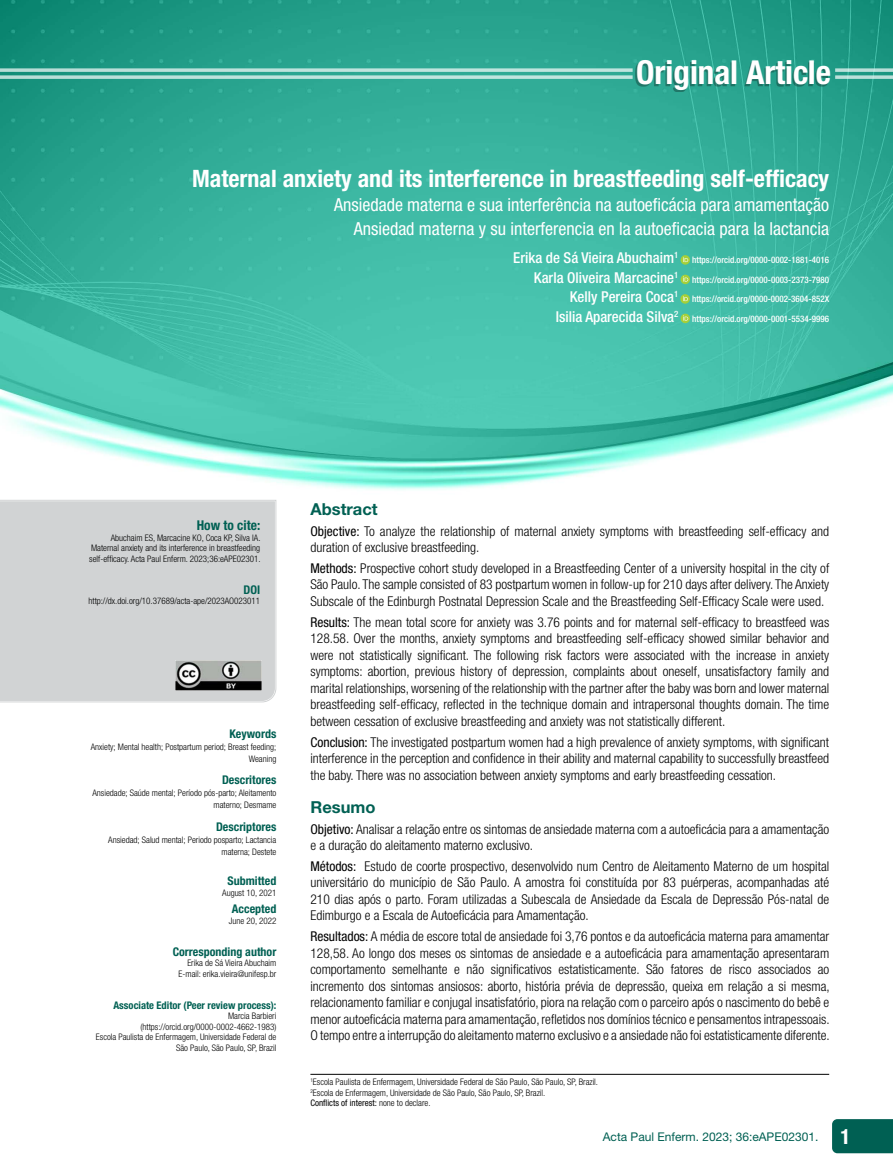
<style>
.page{position:relative;width:893px;height:1170px;background:#fff}
.page>*{position:absolute;margin:0;border:0;box-sizing:border-box;transform-origin:0 0}
.t1{font:700 condensed 33px "Helvetica Neue LT Std";color:#fff}
.t2{font:700 condensed 24px "Helvetica Neue LT Std";color:#fff}
.t3{font:condensed 18px/24px "Helvetica Neue LT Std";color:#fff;text-align:right}
.t4{font:700 16.5px "Helvetica Neue LT Std";color:#006053}
.t5{font:500 condensed 15px "Helvetica Neue LT Std";color:#fff}
.t6{font:300 condensed 13.5px/16.5px "Helvetica Neue LT Std";color:#000;text-align:justify}
.t7{font:700 condensed 13.5px "Helvetica Neue LT Std";color:#006053}
.t8{font:700 condensed 12px "Helvetica Neue LT Std";color:#006053}
.t9{font:12px "Helvetica Neue LT Std";color:#006053}
.t10{font:700 condensed 10.5px "Helvetica Neue LT Std";color:#006053}
.t11{font:300 condensed 9px/10.5px "Helvetica Neue LT Std";color:#000;text-align:right}
.t12{font:500 condensed 9px "Helvetica Neue LT Std";color:#fff}
.s1{font-weight:400}
.s2{font-weight:700;font-stretch:condensed;font-size:21px;color:#fff}
</style>
<div class="page">
<div style="left:832px;top:1119px;width:61px;height:34px;background:#006053"></div>
<img style="left:0;top:0;width:893px;height:490px">
<svg style="left:835px;top:75px;width:58px;height:4px"></svg>
<svg style="left:835px;top:68px;width:58px;height:4px"></svg>
<svg style="left:0;top:500px;width:277px;height:203px;background:#e1e3e3"></svg>
<div style="left:0;top:501px;width:275px;height:199px;background:#d1d3d4"></div>
<img style="left:175px;top:660px;width:86px;height:30px">
<svg style="left:680px;top:255px;width:10px;height:10px"></svg>
<svg style="left:683px;top:257px;width:5px;height:5px"></svg>
<svg style="left:680px;top:275px;width:10px;height:9px"></svg>
<svg style="left:683px;top:276px;width:5px;height:5px"></svg>
<svg style="left:680px;top:294px;width:10px;height:10px"></svg>
<svg style="left:683px;top:296px;width:5px;height:5px"></svg>
<svg style="left:680px;top:314px;width:10px;height:9px"></svg>
<svg style="left:683px;top:315px;width:5px;height:5px"></svg>
<hr style="left:310px;top:1073px;width:519px;height:1px;background:#000">
<div style="left:635px;top:62px;width:193px;height:30px;background:#000;opacity:.3"></div>
<svg style="left:0;top:75px;width:633px;height:4px;background:#aadad2"></svg>
<svg style="left:0;top:68px;width:633px;height:4px;background:#aadad1"></svg>
<h1 class="t1" style="left:636px;top:52px;width:196px">Original Article</h1>
<h2 class="t2" style="left:192px;top:164px;width:639px">Maternal anxiety and its interference in breastfeeding self-efficacy</h2>
<h3 class="t3" style="left:334px;top:193px;width:497px">Ansiedade materna e sua interferência na autoeficácia para amamentação<br>Ansiedad materna y su interferencia en la autoeficacia para la lactancia</h3>
<p class="t5" style="left:513px;top:249px;width:167px">Erika de Sá Vieira Abuchaim<sup>1</sup></p>
<p class="t12" style="left:692px;top:254px;width:138px">https://orcid.org/0000-0002-1881-4016</p>
<p class="t5" style="left:534px;top:268px;width:146px">Karla Oliveira Marcacine<sup>1</sup></p>
<p class="t12" style="left:692px;top:274px;width:138px">https://orcid.org/0000-0003-2373-7980</p>
<p class="t5" style="left:570px;top:288px;width:110px">Kelly Pereira Coca<sup>1</sup></p>
<p class="t12" style="left:692px;top:293px;width:139px">https://orcid.org/0000-0002-3604-852X</p>
<p class="t5" style="left:556px;top:307px;width:124px">Isilia Aparecida Silva<sup>2</sup></p>
<p class="t12" style="left:692px;top:313px;width:138px">https://orcid.org/0000-0001-5534-9996</p>
<p class="t7" style="left:197px;top:517px;width:65px">How to cite:</p>
<p class="t11" style="left:89px;top:532px;width:173px;text-align:justify;text-indent:21px">Abuchaim ES, Marcacine KO, Coca KP, Silva IA.<br>Maternal anxiety and its interference in breastfeeding self-efficacy. Acta Paul Enferm. 2023;36:eAPE02301.</p>
<p class="t8" style="left:244px;top:582px;width:18px">DOI</p>
<p class="t11" style="left:88px;top:596px;width:173px">http://dx.doi.org/10.37689/acta-ape/2023AO023011</p>
<p class="t8" style="left:230px;top:726px;width:48px">Keywords</p>
<p class="t11" style="left:91px;top:740px;width:187px;line-height:12px">Anxiety; Mental health; Postpartum period; Breast feeding;<br>Weaning</p>
<p class="t8" style="left:222px;top:772px;width:56px">Descritores</p>
<p class="t11" style="left:92px;top:787px;width:186px;line-height:12px">Ansiedade; Saúde mental; Período pós-parto; Aleitamento materno; Desmame</p>
<p class="t8" style="left:216px;top:819px;width:62px">Descriptores</p>
<p class="t11" style="left:108px;top:833px;width:170px;line-height:12px">Ansiedad; Salud mental; Periodo posparto; Lactancia materna; Destete</p>
<p class="t8" style="left:228px;top:873px;width:50px">Submitted</p>
<p class="t11" style="left:222px;top:887px;width:56px">August 10, 2021</p>
<p class="t8" style="left:232px;top:901px;width:46px">Accepted</p>
<p class="t11" style="left:229px;top:915px;width:49px">June 20, 2022</p>
<p class="t8" style="left:173px;top:944px;width:105px">Corresponding author</p>
<p class="t11" style="left:179px;top:957px;width:99px">Erika de Sá Vieira Abuchaim<br>E-mail: erika.vieira@unifesp.br</p>
<p class="t10" style="left:113px;top:998px;width:164px">Associate Editor (Peer review process):</p>
<p class="t11" style="left:96px;top:1010px;width:182px">Marcia Barbieri (https://orcid.org/0000-0002-4662-1983)<br>Escola Paulista de Enfermagem, Universidade Federal de São Paulo, São Paulo, SP, Brazil</p>
<p class="t4" style="left:310px;top:498px;width:69px">Abstract</p>
<p class="t6" style="left:310px;top:522px;width:520px"><span class="s1">Objective:</span> To analyze the relationship of maternal anxiety symptoms with breastfeeding self-efficacy and duration of exclusive breastfeeding.</p>
<p class="t6" style="left:310px;top:559px;width:520px"><span class="s1">Methods:</span> Prospective cohort study developed in a Breastfeeding Center of a university hospital in the city of São Paulo. The sample consisted of 83 postpartum women in follow-up for 210 days after delivery. The Anxiety Subscale of the Edinburgh Postnatal Depression Scale and the Breastfeeding Self-Efficacy Scale were used.</p>
<p class="t6" style="left:310px;top:613px;width:520px"><span class="s1">Results:</span> The mean total score for anxiety was 3.76 points and for maternal self-efficacy to breastfeed was 128.58. Over the months, anxiety symptoms and breastfeeding self-efficacy showed similar behavior and were not statistically significant. The following risk factors were associated with the increase in anxiety symptoms: abortion, previous history of depression, complaints about oneself, unsatisfactory family and marital relationships, worsening of the relationship with the partner after the baby was born and lower maternal breastfeeding self-efficacy, reflected in the technique domain and intrapersonal thoughts domain. The time between cessation of exclusive breastfeeding and anxiety was not statistically different.</p>
<p class="t6" style="left:310px;top:733px;width:520px"><span class="s1">Conclusion:</span> The investigated postpartum women had a high prevalence of anxiety symptoms, with significant interference in the perception and confidence in their ability and maternal capability to successfully breastfeed the baby. There was no association between anxiety symptoms and early breastfeeding cessation.</p>
<p class="t4" style="left:310px;top:796px;width:67px">Resumo</p>
<p class="t6" style="left:310px;top:820px;width:520px"><span class="s1">Objetivo:</span> Analisar a relação entre os sintomas de ansiedade materna com a autoeficácia para a amamentação e a duração do aleitamento materno exclusivo.</p>
<p class="t6" style="left:310px;top:857px;width:520px"><span class="s1">Métodos:</span> Estudo de coorte prospectivo, desenvolvido num Centro de Aleitamento Materno de um hospital universitário do município de São Paulo. A amostra foi constituída por 83 puérperas, acompanhadas até 210 dias após o parto. Foram utilizadas a Subescala de Ansiedade da Escala de Depressão Pós-natal de Edimburgo e a Escala de Autoeficácia para Amamentação.</p>
<p class="t6" style="left:310px;top:927px;width:521px"><span class="s1">Resultados:</span> A média de escore total de ansiedade foi 3,76 pontos e da autoeficácia materna para amamentar 128,58. Ao longo dos meses os sintomas de ansiedade e a autoeficácia para amamentação apresentaram comportamento semelhante e não significativos estatisticamente. São fatores de risco associados ao incremento dos sintomas ansiosos: aborto, história prévia de depressão, queixa em relação a si mesma, relacionamento familiar e conjugal insatisfatório, piora na relação com o parceiro após o nascimento do bebê e menor autoeficácia materna para amamentação, refletidos nos domínios técnico e pensamentos intrapessoais.<br>O tempo entre a interrupção do aleitamento materno exclusivo e a ansiedade não foi estatisticamente diferente.</p>
<p class="t11" style="left:310px;top:1076px;width:289px;text-align:left"><sup>1</sup>Escola Paulista de Enfermagem, Universidade Federal de São Paulo, São Paulo, SP, Brazil.<br><sup>2</sup>Escola de Enfermagem, Universidade de São Paulo, São Paulo, SP, Brazil.<br><span class="s1">Conflicts of interest:</span> none to declare.</p>
<p class="t9" style="left:603px;top:1129px;width:249px">Acta Paul Enferm. 2023; 36:eAPE02301. <span class="s2">1</span></p>
</div>
